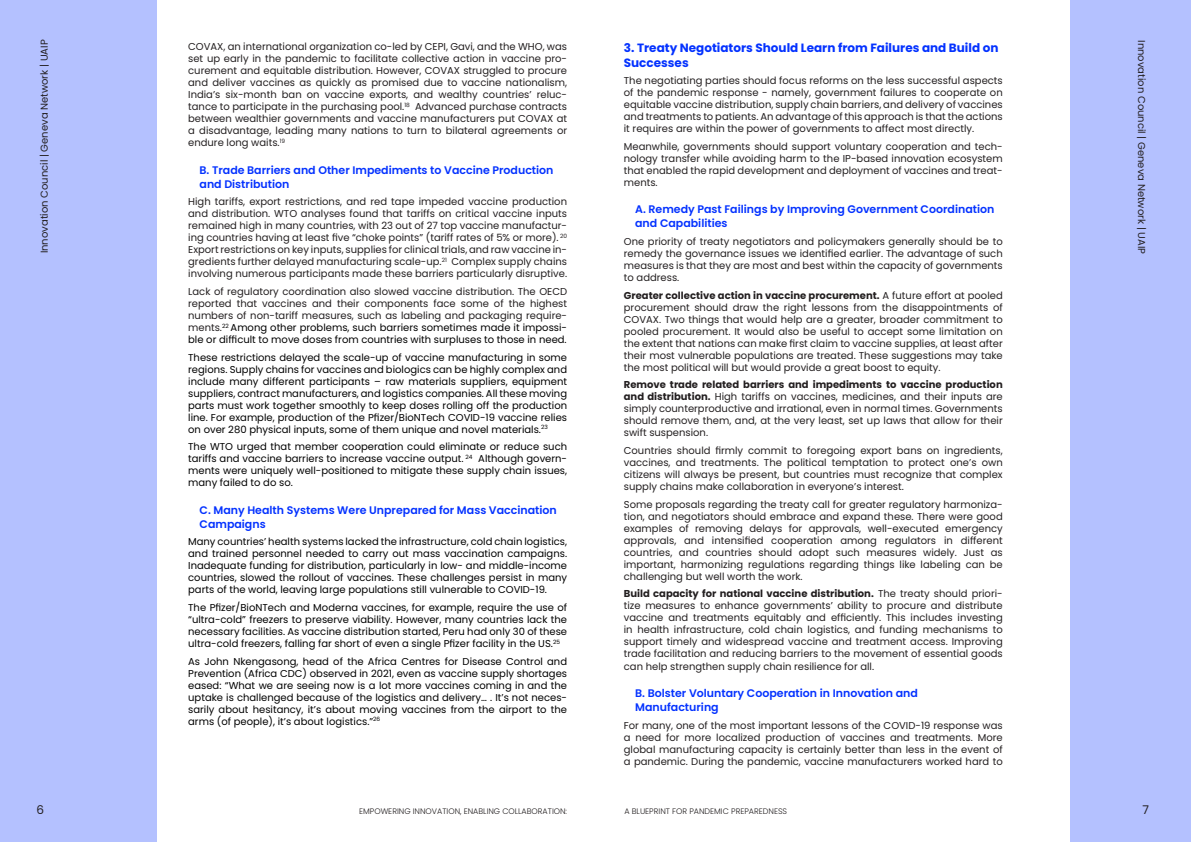
<style>
.page{position:relative;width:1191px;height:842px;background:#fff}
.page>*{position:absolute;margin:0;border:0;box-sizing:border-box;transform-origin:0 0}
.Heading_2{font:700 12px/14.4px "Poppins";color:#0432ff}
.t1{font:12px "Poppins";color:#231f20}
.Heading_3{font:600 11px/14px "Poppins";color:#0432ff}
.t2{font:10px/12px "Poppins";color:#231f20;text-align:justify}
.t3{font:10px/12px "Poppins";color:#000;text-align:justify}
.t4{font:300 8px "Poppins";color:#231f20}
.s1{color:#000}
.s2{font-weight:700}
</style>
<div class="page">
<div style="left:0;top:0;width:157px;height:842px;background:#b4c1ff"></div>
<div style="left:1069px;top:0;width:122px;height:842px;background:#b4c1ff"></div>
<p class="t2" style="left:38px;top:253px;width:215px;rotate:-90deg">Innovation Council | Geneva Network | UAIP</p>
<p class="t2" style="left:1147px;top:40px;width:215px;rotate:90deg">Innovation Council | Geneva Network | UAIP</p>
<p class="t2" style="left:188px;top:41px;width:380px">COVAX, an international organization co-led by CEPI, Gavi, and the WHO, was set up early in the pandemic to facilitate collective action in vaccine pro&shy;curement and equitable distribution. However, COVAX struggled to procure and deliver vaccines as quickly as promised due to vaccine nationalism, India’s six-month ban on vaccine exports, and wealthy countries’ reluc&shy;tance to participate in the purchasing pool.<sup>18</sup> Advanced purchase contracts between wealthier governments and vaccine manufacturers put COVAX at a disadvantage, leading many nations to turn to bilateral agreements or endure long waits.<sup>19</sup></p>
<p class="Heading_3" style="left:199px;top:163px;width:355px">B. Trade Barriers and Other Impediments to Vaccine Production and Distribution</p>
<p class="t2" style="left:188px;top:196px;width:380px">High tariffs, export restrictions, and red tape impeded vaccine production and distribution. WTO analyses found that tariffs on critical vaccine inputs remained high in many countries, with 23 out of 27 top vaccine manufactur&shy;ing countries having at least five “choke points” (tariff rates of 5% or more). <sup>20<br></sup>Export restrictions on key inputs, supplies for clinical trials, and raw vaccine in&shy;gredients further delayed manufacturing scale-up.<sup>21</sup> Complex supply chains involving numerous participants made these barriers particularly disruptive.</p>
<p class="t2" style="left:188px;top:285px;width:380px">Lack of regulatory coordination also slowed vaccine distribution. The OECD reported that vaccines and their components face some of the highest numbers of non-tariff measures, such as labeling and packaging require&shy;ments.<sup>22</sup> <span class="s1">Among other problems, such barriers sometimes made it impossi&shy;ble or difficult to move doses from countries with surpluses to those in need.</span></p>
<p class="t3" style="left:188px;top:351px;width:380px">These restrictions delayed the scale-up of vaccine manufacturing in some regions. Supply chains for vaccines and biologics can be highly complex and include many different participants – raw materials suppliers, equipment suppliers, contract manufacturers, and logistics companies. All these moving parts must work together smoothly to keep doses rolling off the production line. For example, production of the Pfizer/BioNTech COVID-19 vaccine relies on over 280 physical inputs, some of them unique and novel materials.<sup>23</sup></p>
<p class="t3" style="left:188px;top:441px;width:380px">The WTO urged that member cooperation could eliminate or reduce such tariffs and vaccine barriers to increase vaccine output. <sup>24</sup> Although govern&shy;ments were uniquely well-positioned to mitigate these supply chain issues, many failed to do so.</p>
<p class="Heading_3" style="left:199px;top:503px;width:359px">C. Many Health Systems Were Unprepared for Mass Vaccination<br>Campaigns</p>
<p class="t3" style="left:188px;top:536px;width:380px">Many countries’ health systems lacked the infrastructure, cold chain logistics, and trained personnel needed to carry out mass vaccination campaigns.<br>Inadequate funding for distribution, particularly in low- and middle-income countries, slowed the rollout of vaccines. These challenges persist in many parts of the world, leaving large populations still vulnerable to COVID-19.</p>
<p class="t3" style="left:188px;top:601px;width:380px">The Pfizer/BioNTech and Moderna vaccines, for example, require the use of “ultra-cold” freezers to preserve viability. However, many countries lack the necessary facilities. As vaccine distribution started, Peru had only 30 of these ultra-cold freezers, falling far short of even a single Pfizer facility in the US.<sup>25</sup></p>
<p class="t3" style="left:188px;top:655px;width:380px">As John Nkengasong, head of the Africa Centres for Disease Control and Prevention (Africa CDC) observed in 2021, even as vaccine supply shortages eased: “What we are seeing now is a lot more vaccines coming in and the uptake is challenged because of the logistics and delivery… . It’s not neces&shy;sarily about hesitancy, it’s about moving vaccines from the airport to the arms (of people), it’s about logistics.”<sup>26</sup></p>
<p class="Heading_2" style="left:624px;top:41px;width:376px">3. Treaty Negotiators Should Learn from Failures and Build on<br>Successes</p>
<p class="t2" style="left:624px;top:75px;width:380px">The negotiating parties should focus reforms on the less successful aspects of the pandemic response - namely, government failures to cooperate on equitable vaccine distribution, supply chain barriers, and delivery of vaccines and treatments to patients. An advantage of this approach is that the actions it requires are within the power of governments to affect most directly.</p>
<p class="t2" style="left:624px;top:141px;width:380px">Meanwhile, governments should support voluntary cooperation and tech&shy;nology transfer while avoiding harm to the IP-based innovation ecosystem that enabled the rapid development and deployment of vaccines and treat&shy;ments.</p>
<p class="Heading_3" style="left:635px;top:203px;width:361px">A. Remedy Past Failings by Improving Government Coordination and Capabilities</p>
<p class="t2" style="left:624px;top:236px;width:380px">One priority of treaty negotiators and policymakers generally should be to remedy the governance issues we identified earlier. The advantage of such measures is that they are most and best within the capacity of governments to address.</p>
<p class="t2" style="left:624px;top:289px;width:380px"><span class="s2">Greater collective action in vaccine procurement.</span> A future effort at pooled procurement should draw the right lessons from the disappointments of COVAX. Two things that would help are a greater, broader commitment to pooled procurement. It would also be useful to accept some limitation on the extent that nations can make first claim to vaccine supplies, at least after their most vulnerable populations are treated. These suggestions may take the most political will but would provide a great boost to equity.</p>
<p class="t2" style="left:624px;top:379px;width:380px"><span class="s2">Remove trade related barriers and impediments to vaccine production and distribution.</span> High tariffs on vaccines, medicines, and their inputs are simply counterproductive and irrational, even in normal times. Governments should remove them, and, at the very least, set up laws that allow for their swift suspension.</p>
<p class="t2" style="left:624px;top:445px;width:380px">Countries should firmly commit to foregoing export bans on ingredients, vaccines, and treatments. The political temptation to protect one’s own citizens will always be present, but countries must recognize that complex supply chains make collaboration in everyone’s interest.</p>
<p class="t2" style="left:624px;top:498px;width:380px">Some proposals regarding the treaty call for greater regulatory harmoniza&shy;tion, and negotiators should embrace and expand these. There were good examples of removing delays for approvals, well-executed emergency approvals, and intensified cooperation among regulators in different countries, and countries should adopt such measures widely. Just as important, harmonizing regulations regarding things like labeling can be challenging but well worth the work.</p>
<p class="t2" style="left:624px;top:588px;width:380px"><span class="s2">Build capacity for national vaccine distribution.</span> The treaty should priori&shy;tize measures to enhance governments’ ability to procure and distribute vaccine and treatments equitably and efficiently. This includes investing in health infrastructure, cold chain logistics, and funding mechanisms to support timely and widespread vaccine and treatment access. Improving trade facilitation and reducing barriers to the movement of essential goods can help strengthen supply chain resilience for all.</p>
<p class="Heading_3" style="left:635px;top:686px;width:284px">B. Bolster Voluntary Cooperation in Innovation and<br>Manufacturing</p>
<p class="t2" style="left:624px;top:719px;width:380px">For many, one of the most important lessons of the COVID-19 response was a need for more localized production of vaccines and treatments. More global manufacturing capacity is certainly better than less in the event of a pandemic. During the pandemic, vaccine manufacturers worked hard to</p>
<p class="t1" style="left:37px;top:803px;width:9px">6</p>
<p class="t4" style="left:359px;top:807px;width:209px">EMPOWERING INNOVATION, ENABLING COLLABORATION:</p>
<p class="t4" style="left:624px;top:807px;width:164px">A BLUEPRINT FOR PANDEMIC PREPAREDNESS</p>
<p class="t1" style="left:1142px;top:803px;width:8px">7</p>
</div>
